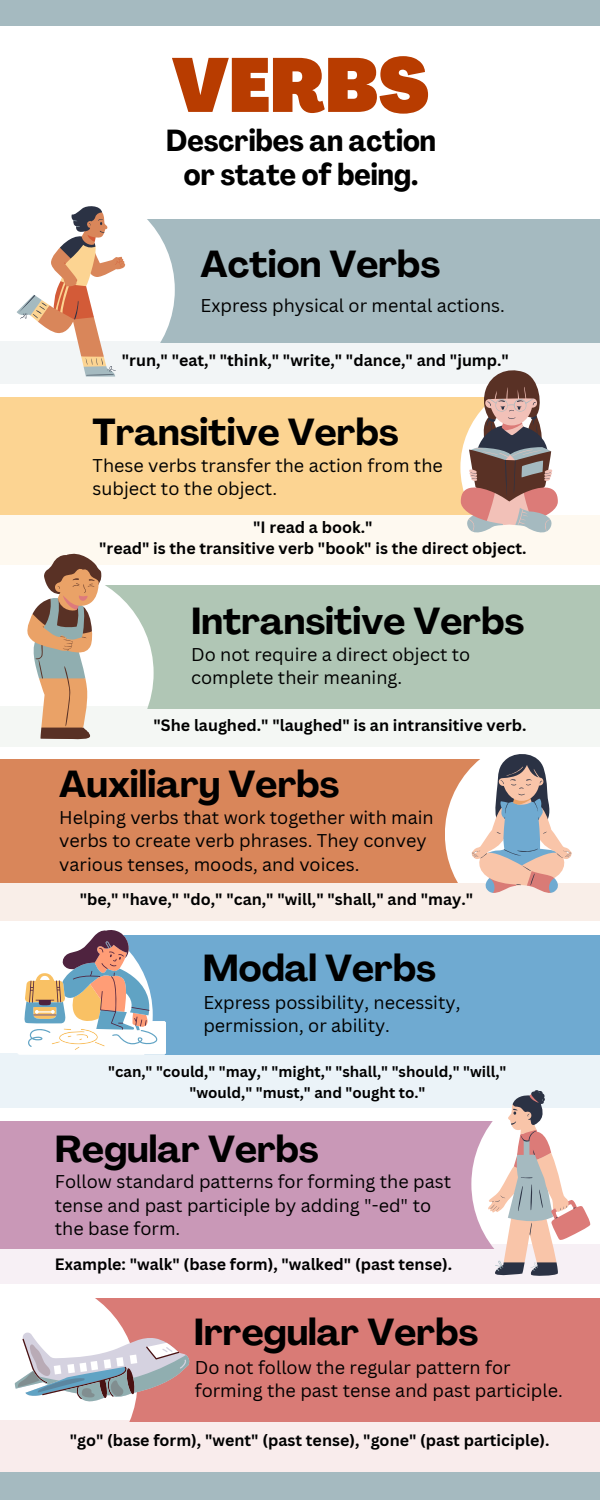
<style>
.page{position:relative;width:600px;height:1500px;background:#fff}
.page>*{position:absolute;margin:0;border:0;box-sizing:border-box;transform-origin:0 0}
.t1{font:900 condensed 75.1px "Agrandir";color:#b83c00}
.t2{font:700 37.1px "Agrandir";color:#000}
.t3{font:700 condensed 30px/34.5px "Agrandir";color:#000;text-align:center}
.t4{font:18px/23.2px "Canva Sans";color:#000}
.t5{font:700 16px "Canva Sans";color:#000}
.t6{font:700 15px "Canva Sans";color:#000}
</style>
<div class="page">
<div style="left:0;top:219px;width:600px;height:124px;background:#a5bac0"></div>
<svg style="left:0;top:219px;width:175px;height:122px;background:#f5f8f8"></svg>
<div style="left:0;top:397px;width:600px;height:118px;background:#fcd492"></div>
<div style="left:0;top:585px;width:600px;height:124px;background:#b0c6b5"></div>
<div style="left:0;top:515px;width:600px;height:50px;background:#fef9f0"></div>
<div style="left:0;top:759px;width:600px;height:124px;background:#d9865a"></div>
<div style="left:0;top:706px;width:600px;height:41px;background:#f4f7f4"></div>
<div style="left:0;top:341px;width:600px;height:43px;background:#f2f5f6"></div>
<div style="left:0;top:936px;width:600px;height:119px;background:#6faad1"></div>
<div style="left:0;top:883px;width:600px;height:37px;background:#f9eee8"></div>
<div style="left:0;top:1121px;width:600px;height:128px;background:#c998b7"></div>
<svg style="left:471px;top:1107px;width:129px;height:137px;fill:#fff"></svg>
<div style="left:1px;top:1053px;width:599px;height:54px;background:#ebf3f8"></div>
<div style="left:0;top:1298px;width:600px;height:124px;background:#d97b76"></div>
<div style="left:0;top:1278px;width:137px;height:207px;background:#fff"></div>
<svg style="left:0;top:1244px;width:600px;height:40px;fill:#f7f0f5"></svg>
<div style="left:0;top:1421px;width:600px;height:51px;background:#f9ecec"></div>
<svg style="left:460px;top:370px;width:140px;height:163px"></svg>
<svg style="left:0;top:553px;width:154px;height:187px"></svg>
<svg style="left:445px;top:754px;width:155px;height:167px"></svg>
<svg style="left:0;top:920px;width:166px;height:188px"></svg>
<svg style="left:487px;top:1090px;width:104px;height:187px"></svg>
<svg style="left:14px;top:1322px;width:176px;height:94px"></svg>
<div style="left:0;top:0;width:600px;height:25px;background:#a5bac0"></div>
<div style="left:0;top:1472px;width:600px;height:28px;background:#a5bac0"></div>
<svg style="left:17px;top:206px;width:109px;height:170px"></svg>
<p class="t1" style="left:172px;top:56px;width:258px">VERBS</p>
<p class="t3" style="left:166px;top:126px;width:271px">Describes an action or state of being.</p>
<h2 class="t2" style="left:201px;top:249px;width:241px">Action Verbs</h2>
<h4 class="t4" style="left:201px;top:293px;width:306px">Express physical or mental actions.</h4>
<h4 class="t5" style="left:122px;top:349px;width:389px">"run," "eat," "think," "write," "dance," and "jump."</h4>
<p class="t2" style="left:93px;top:417px;width:308px">Transitive Verbs</p>
<p class="t4" style="left:93px;top:454px;width:352px">These verbs transfer the action from the subject to the object.</p>
<p class="t5" style="left:253px;top:516px;width:121px">"I read a book."</p>
<h2 class="t5" style="left:99px;top:537px;width:429px">"read" is the transitive verb "book" is the direct object.</h2>
<p class="t2" style="left:191px;top:606px;width:335px">Intransitive Verbs</p>
<p class="t4" style="left:191px;top:642px;width:281px">Do not require a direct object to complete their meaning.</p>
<h1 class="t5" style="left:154px;top:714px;width:375px">"She laughed." "laughed" is an intransitive verb.</h1>
<p class="t2" style="left:59px;top:769px;width:282px">Auxiliary Verbs</p>
<p class="t4" style="left:59px;top:806px;width:376px">Helping verbs that work together with main verbs to create verb phrases. They convey various tenses, moods, and voices.</p>
<h3 class="t5" style="left:80px;top:888px;width:395px">"be," "have," "do," "can," "will," "shall," and "may."</h3>
<h2 class="t2" style="left:203px;top:953px;width:235px">Modal Verbs</h2>
<h4 class="t4" style="left:203px;top:991px;width:259px">Express possibility, necessity, permission, or ability.</h4>
<h2 class="t6" style="left:108px;top:1061px;width:400px">"can," "could," "may," "might," "shall," "should," "will,"</h2>
<h4 class="t6" style="left:190px;top:1082px;width:237px">"would," "must," and "ought to."</h4>
<p class="t2" style="left:55px;top:1134px;width:265px">Regular Verbs</p>
<p class="t4" style="left:55px;top:1170px;width:398px">Follow standard patterns for forming the past tense and past participle by adding "-ed" to the base form.</p>
<p class="t5" style="left:55px;top:1253px;width:399px">Example: "walk" (base form), "walked" (past tense).</p>
<h2 class="t2" style="left:194px;top:1318px;width:286px">Irregular Verbs</h2>
<h4 class="t4" style="left:195px;top:1355px;width:369px">Do not follow the regular pattern for forming the past tense and past participle.</h4>
<p class="t5" style="left:70px;top:1429px;width:481px">"go" (base form), "went" (past tense), "gone" (past participle).</p>
</div>
